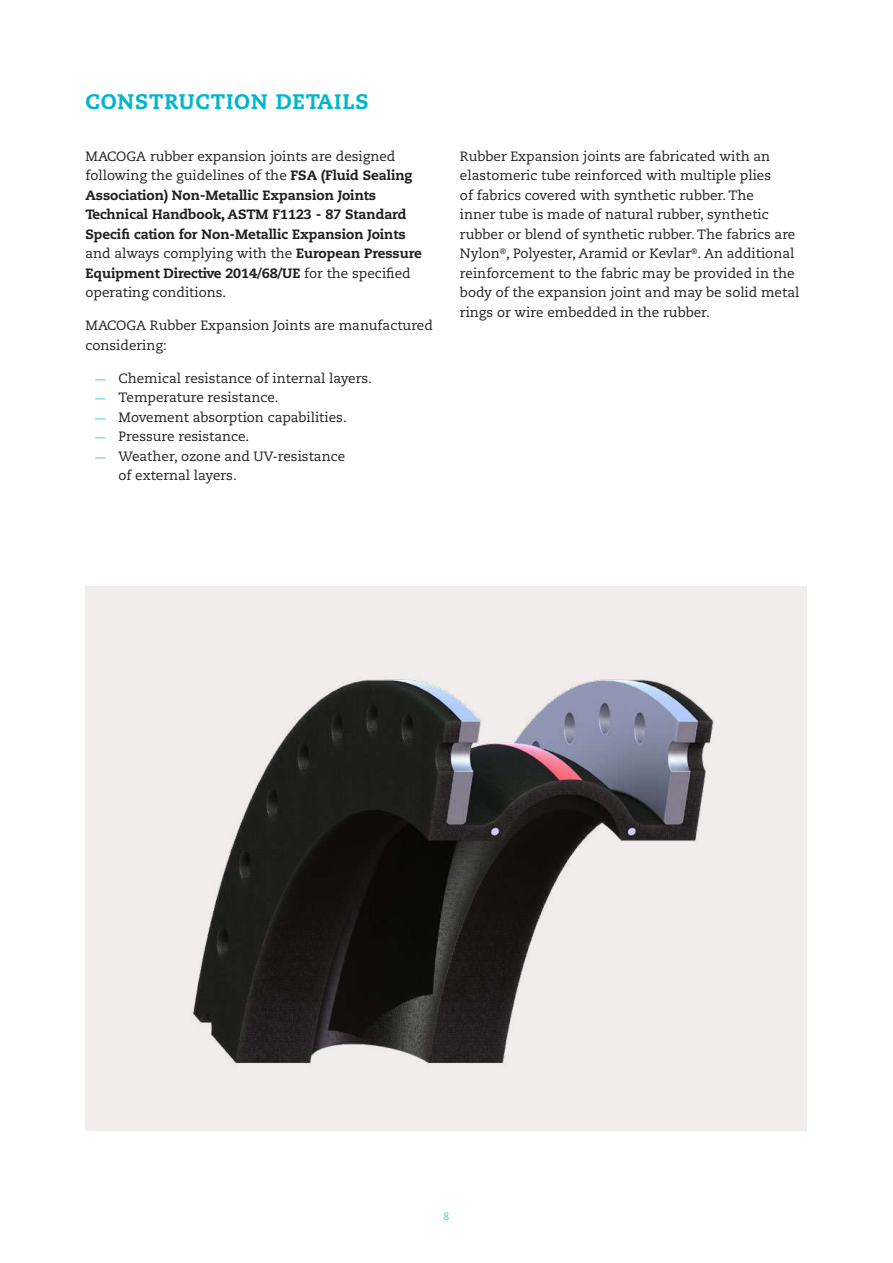
<style>
.page{position:relative;width:893px;height:1263px;background:#fff}
.page>*{position:absolute;margin:0;border:0;box-sizing:border-box;transform-origin:0 0}
.t1{font:800 21px "Caecilia LT Std";letter-spacing:.04em;color:#00b6cc}
.t2{font:13.5px/19.5px "Caecilia LT Std";color:#231f20}
.t3{font:800 13.5px/19.5px "Caecilia LT Std";letter-spacing:-.005em;color:#231f20}
.t4{font:300 10.5px "Caecilia LT Std";color:#00b6cc}
.s1{font-weight:400}
.s2{font-family:"Times";color:#00b6cc}
</style>
<div class="page">
<div style="left:86px;top:587px;width:721px;height:544px;background:#f0edec"></div>
<img style="left:193px;top:678px;width:521px;height:386px">
<h1 class="t1" style="left:86px;top:89px;width:285px">CONSTRUCTION DETAILS</h1>
<p class="t3" style="left:86px;top:146px;width:338px"><span class="s1">MACOGA rubber expansion joints are designed following the guidelines of the</span> FSA (Fluid Sealing Association) Non-Metallic Expansion Joints Technical Handbook, ASTM F1123 - 87 Standard Specifi cation for Non-Metallic Expansion Joints <span class="s1">and always complying with the</span> European Pressure Equipment Directive 2014/68/UE <span class="s1">for the specified operating conditions.</span></p>
<p class="t2" style="left:86px;top:316px;width:349px">MACOGA Rubber Expansion Joints are manufactured considering:</p>
<p class="t2" style="left:94px;top:369px;width:280px"><span class="s2">—</span> Chemical resistance of internal layers.</p>
<p class="t2" style="left:94px;top:388px;width:186px"><span class="s2">—</span> Temperature resistance.</p>
<p class="t2" style="left:94px;top:408px;width:255px"><span class="s2">—</span> Movement absorption capabilities.</p>
<p class="t2" style="left:94px;top:427px;width:157px"><span class="s2">—</span> Pressure resistance.</p>
<p class="t2" style="left:118px;top:447px;width:228px;text-indent:-25px"><span class="s2">—</span> Weather, ozone and UV-resistance of external layers.</p>
<p class="t2" style="left:460px;top:147px;width:341px">Rubber Expansion joints are fabricated with an elastomeric tube reinforced with multiple plies<br>of fabrics covered with synthetic rubber. The<br>inner tube is made of natural rubber, synthetic rubber or blend of synthetic rubber. The fabrics are Nylon<sup>®</sup>, Polyester, Aramid or Kevlar<sup>®</sup>. An additional reinforcement to the fabric may be provided in the body of the expansion joint and may be solid metal rings or wire embedded in the rubber.</p>
<p class="t4" style="left:444px;top:1211px;width:7px">8</p>
</div>
